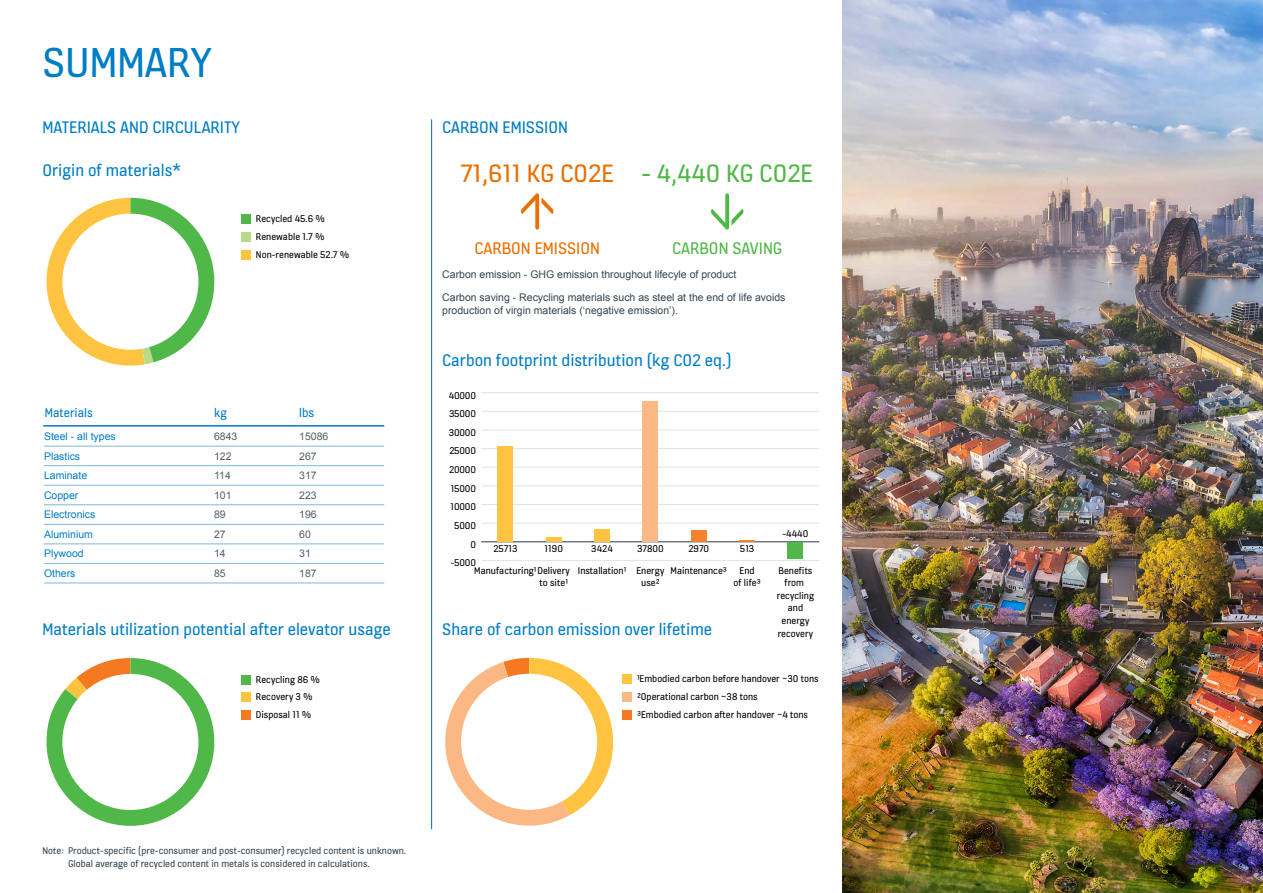
<style>
.page{position:relative;width:1263px;height:893px;background:#fff}
.page>*{position:absolute;margin:0;border:0;box-sizing:border-box;transform-origin:0 0}
.t1{font:45px "KONE Information";color:#007dc5}
.t2{font:27px "KONE Information";color:#ea7000}
.t3{font:18px "KONE Information";color:#007dc5}
.t4{font:18px "KONE Information";color:#ea7000}
.t5{font:18px "KONE Information";color:#50b848}
.t6{font:13.5px "KONE Information";color:#007dc5}
.t7{font:10.5px/12.6px "KONE Information v 13";color:#000}
.t8{font:10.5px/22.4px "Arial";color:#34454f}
.t9{font:10.5px/13.5px "KONE Information";color:#34454f}
.t10{font:10.5px "Arial";color:#007dc5}
.t11{font:10.5px "Arial";color:#526169}
.s1{color:#50b848}
</style>
<div class="page">
<hr style="left:431px;top:119px;width:1px;height:710px;background:#0071b9">
<hr style="left:43px;top:425px;width:171px;height:2px;background:#007dc5">
<hr style="left:214px;top:425px;width:85px;height:2px;background:#007dc5">
<hr style="left:299px;top:425px;width:85px;height:2px;background:#007dc5">
<hr style="left:44px;top:446px;width:170px;height:1px;background:#80b8dc">
<hr style="left:214px;top:446px;width:85px;height:1px;background:#80b8dc">
<hr style="left:299px;top:446px;width:85px;height:1px;background:#80b8dc">
<hr style="left:44px;top:465px;width:170px;height:1px;background:#80b8dc">
<hr style="left:214px;top:465px;width:85px;height:1px;background:#80b8dc">
<hr style="left:299px;top:465px;width:85px;height:1px;background:#80b8dc">
<hr style="left:44px;top:485px;width:170px;height:1px;background:#80b8dc">
<hr style="left:214px;top:485px;width:85px;height:1px;background:#80b8dc">
<hr style="left:299px;top:485px;width:85px;height:1px;background:#80b8dc">
<hr style="left:44px;top:504px;width:170px;height:1px;background:#80b8dc">
<hr style="left:214px;top:504px;width:85px;height:1px;background:#80b8dc">
<hr style="left:299px;top:504px;width:85px;height:1px;background:#80b8dc">
<hr style="left:44px;top:524px;width:170px;height:1px;background:#80b8dc">
<hr style="left:214px;top:524px;width:85px;height:1px;background:#80b8dc">
<hr style="left:299px;top:524px;width:85px;height:1px;background:#80b8dc">
<hr style="left:44px;top:543px;width:170px;height:1px;background:#80b8dc">
<hr style="left:214px;top:543px;width:85px;height:1px;background:#80b8dc">
<hr style="left:299px;top:543px;width:85px;height:1px;background:#80b8dc">
<hr style="left:44px;top:563px;width:170px;height:1px;background:#80b8dc">
<hr style="left:214px;top:563px;width:85px;height:1px;background:#80b8dc">
<hr style="left:299px;top:563px;width:85px;height:1px;background:#80b8dc">
<hr style="left:44px;top:583px;width:170px;height:1px;background:#80b8dc">
<hr style="left:214px;top:583px;width:85px;height:1px;background:#80b8dc">
<hr style="left:299px;top:583px;width:85px;height:1px;background:#80b8dc">
<svg style="left:46px;top:198px;width:168px;height:168px"></svg>
<div style="left:62px;top:214px;width:136px;height:136px;background:#fff;border-radius:50%"></div>
<div style="left:241px;top:215px;width:9px;height:9px;background:#50b848"></div>
<div style="left:241px;top:250px;width:9px;height:9px;background:#fec341"></div>
<div style="left:241px;top:232px;width:9px;height:10px;background:#bada8a"></div>
<svg style="left:47px;top:658px;width:167px;height:168px"></svg>
<div style="left:62px;top:674px;width:136px;height:136px;background:#fff;border-radius:50%"></div>
<div style="left:241px;top:675px;width:9px;height:9px;background:#50b848"></div>
<div style="left:241px;top:693px;width:9px;height:9px;background:#fec341"></div>
<div style="left:241px;top:710px;width:9px;height:9px;background:#f47920"></div>
<hr style="left:481px;top:560px;width:338px;height:1px;background:#e2e3e4">
<hr style="left:481px;top:541px;width:338px;height:1px;background:#34464f">
<hr style="left:481px;top:523px;width:338px;height:1px;background:#e2e3e4">
<hr style="left:481px;top:504px;width:338px;height:1px;background:#e2e3e4">
<hr style="left:481px;top:486px;width:338px;height:1px;background:#e2e3e4">
<hr style="left:481px;top:467px;width:338px;height:1px;background:#e2e3e4">
<hr style="left:481px;top:448px;width:338px;height:1px;background:#e2e3e4">
<hr style="left:481px;top:430px;width:338px;height:1px;background:#e2e3e4">
<hr style="left:481px;top:411px;width:338px;height:1px;background:#e2e3e4">
<hr style="left:481px;top:392px;width:338px;height:1px;background:#e2e3e4">
<div style="left:497px;top:446px;width:16px;height:96px;background:#fec341"></div>
<div style="left:546px;top:537px;width:16px;height:5px;background:#fec341"></div>
<div style="left:594px;top:530px;width:16px;height:12px;background:#fec341"></div>
<div style="left:642px;top:401px;width:16px;height:141px;background:#fbb885"></div>
<div style="left:690px;top:531px;width:16px;height:11px;background:#f5822d"></div>
<svg style="left:739px;top:540px;width:16px;height:2px"></svg>
<div style="left:787px;top:542px;width:16px;height:16px;background:#50b848"></div>
<svg style="left:445px;top:658px;width:168px;height:168px"></svg>
<div style="left:461px;top:674px;width:136px;height:136px;background:#fff;border-radius:50%"></div>
<div style="left:622px;top:675px;width:9px;height:9px;background:#fec341"></div>
<div style="left:622px;top:692px;width:9px;height:10px;background:#fbb885"></div>
<div style="left:622px;top:710px;width:9px;height:9px;background:#f47920"></div>
<svg style="left:521px;top:193px;width:32px;height:37px"></svg>
<svg style="left:711px;top:193px;width:32px;height:37px"></svg>
<img style="left:842px;top:0;width:421px;height:893px">
<h1 class="t1" style="left:43px;top:31px;width:171px">SUMMARY</h1>
<h3 class="t3" style="left:43px;top:115px;width:199px">MATERIALS AND CIRCULARITY</h3>
<h3 class="t3" style="left:442px;top:115px;width:127px">CARBON EMISSION</h3>
<h2 class="t2" style="left:461px;top:155px;width:354px">71,611 KG CO2E <span class="s1">- 4,440 KG CO2E</span></h2>
<h3 class="t3" style="left:43px;top:157px;width:140px">Origin of materials*</h3>
<p class="t7" style="left:256px;top:210px;width:95px;line-height:17.7px">Recycled 45.6 %<br>Renewable 1.7 %<br>Non-renewable 52.7 %</p>
<p class="t6" style="left:45px;top:403px;width:50px">Materials</p>
<p class="t6" style="left:214px;top:403px;width:14px">kg</p>
<p class="t6" style="left:299px;top:403px;width:17px">lbs</p>
<p class="t10" style="left:44px;top:430px;width:73px">Steel - all types</p>
<p class="t11" style="left:214px;top:430px;width:25px">6843</p>
<p class="t11" style="left:299px;top:430px;width:31px">15086</p>
<p class="t10" style="left:44px;top:449px;width:38px">Plastics</p>
<p class="t11" style="left:214px;top:449px;width:19px">122</p>
<p class="t11" style="left:299px;top:449px;width:19px">267</p>
<p class="t10" style="left:44px;top:469px;width:45px">Laminate</p>
<p class="t11" style="left:214px;top:469px;width:18px">114</p>
<p class="t11" style="left:299px;top:469px;width:19px">317</p>
<p class="t10" style="left:44px;top:488px;width:36px">Copper</p>
<p class="t11" style="left:214px;top:488px;width:19px">101</p>
<p class="t11" style="left:299px;top:488px;width:19px">223</p>
<p class="t10" style="left:44px;top:508px;width:53px">Electronics</p>
<p class="t11" style="left:214px;top:508px;width:13px">89</p>
<p class="t11" style="left:299px;top:508px;width:19px">196</p>
<p class="t10" style="left:44px;top:527px;width:51px">Aluminium</p>
<p class="t11" style="left:214px;top:527px;width:13px">27</p>
<p class="t11" style="left:299px;top:527px;width:13px">60</p>
<p class="t10" style="left:44px;top:547px;width:41px">Plywood</p>
<p class="t11" style="left:214px;top:547px;width:13px">14</p>
<p class="t11" style="left:299px;top:547px;width:13px">31</p>
<p class="t10" style="left:44px;top:566px;width:33px">Others</p>
<p class="t11" style="left:214px;top:566px;width:13px">85</p>
<p class="t11" style="left:299px;top:566px;width:19px">187</p>
<h3 class="t3" style="left:43px;top:616px;width:350px">Materials utilization potential after elevator usage</h3>
<p class="t7" style="left:256px;top:670px;width:66px;line-height:17.7px">Recycling 86 %<br>Recovery 3 %<br>Disposal 11 %</p>
<h3 class="t4" style="left:474px;top:236px;width:127px">CARBON EMISSION</h3>
<h3 class="t5" style="left:672px;top:236px;width:112px">CARBON SAVING</h3>
<p class="t8" style="left:442px;top:264px;width:345px">Carbon emission - GHG emission throughout lifecyle of product<br>Carbon saving - Recycling materials such as steel at the end of life avoids</p>
<p class="t8" style="left:442px;top:299px;width:237px">production of virgin materials (‘negative emission’).</p>
<h3 class="t3" style="left:442px;top:348px;width:291px">Carbon footprint distribution (kg CO2 eq.)</h3>
<p class="t7" style="left:449px;top:388px;width:29px">40000</p>
<p class="t7" style="left:449px;top:407px;width:28px">35000</p>
<p class="t7" style="left:449px;top:426px;width:29px">30000</p>
<p class="t7" style="left:449px;top:444px;width:28px">25000</p>
<p class="t7" style="left:449px;top:463px;width:28px">20000</p>
<p class="t7" style="left:451px;top:482px;width:27px">15000</p>
<p class="t7" style="left:451px;top:500px;width:27px">10000</p>
<p class="t7" style="left:454px;top:519px;width:23px">5000</p>
<p class="t7" style="left:470px;top:537px;width:7px">0</p>
<p class="t7" style="left:493px;top:542px;width:26px">25713</p>
<p class="t7" style="left:545px;top:542px;width:20px">1190</p>
<p class="t7" style="left:591px;top:542px;width:23px">3424</p>
<p class="t7" style="left:637px;top:542px;width:28px">37800</p>
<p class="t7" style="left:688px;top:542px;width:22px">2970</p>
<p class="t7" style="left:740px;top:542px;width:16px">513</p>
<p class="t7" style="left:451px;top:556px;width:27px">-5000</p>
<p class="t7" style="left:474px;top:563px;width:97px;text-align:right">Manufacturing¹Delivery to site¹</p>
<p class="t7" style="left:641px;top:563px;width:25px;text-indent:-63px">Installation¹ Energy use²</p>
<p class="t7" style="left:733px;top:563px;width:29px;text-align:center">End<br>of life³</p>
<p class="t7" style="left:671px;top:563px;width:58px">Maintenance³</p>
<h3 class="t3" style="left:442px;top:616px;width:271px">Share of carbon emission over lifetime</h3>
<p class="t7" style="left:782px;top:527px;width:28px">-4440</p>
<p class="t7" style="left:777px;top:563px;width:39px;text-align:center">Benefits from recycling and energy recovery</p>
<p class="t7" style="left:637px;top:670px;width:183px;line-height:18px">¹Embodied carbon before handover ~30 tons<br>²Operational carbon ~38 tons<br>³Embodied carbon after handover ~4 tons</p>
<p class="t9" style="left:68px;top:844px;width:340px;text-indent:-26px">Note: Product-specific (pre-consumer and post-consumer) recycled content is unknown.<br>Global average of recycled content in metals is considered in calculations.</p>
</div>
